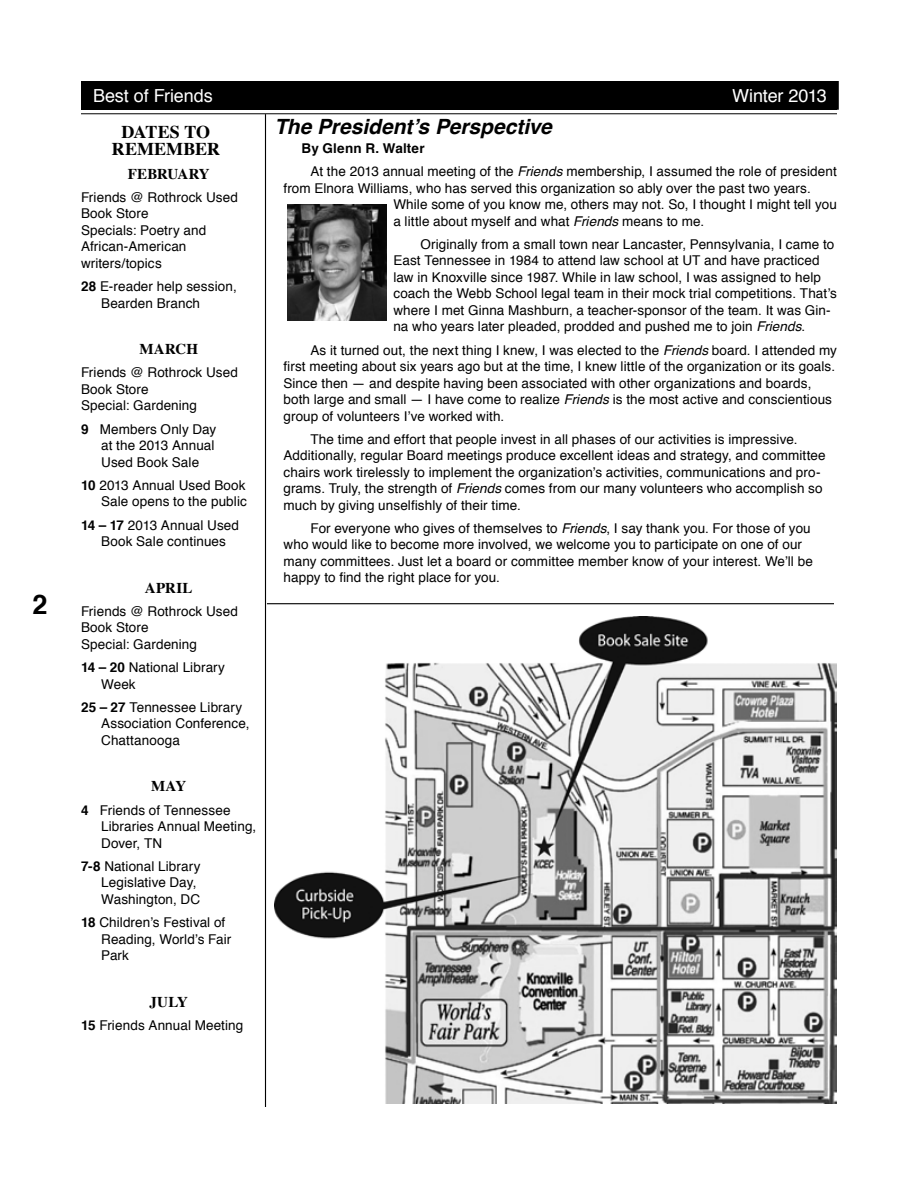
<style>
.page{position:relative;width:918px;height:1188px;background:#fff}
.page>*{position:absolute;margin:0;border:0;box-sizing:border-box;transform-origin:0 0}
.t1{font:700 27px "Helvetica";color:#000}
.t2{font:italic 700 21px "Helvetica";letter-spacing:-.005em;color:#000}
.t3{font:18px "Helvetica";letter-spacing:-.005em;color:#fff}
.t4{font:700 18px "Times";color:#000}
.t5{font:700 15px "Times";letter-spacing:.02em;color:#000}
.t6{font:13.5px/16.5px "Helvetica";letter-spacing:.01em;color:#000}
.s1{font-weight:700}
.s2{font-style:italic}
</style>
<div class="page">
<div style="left:81px;top:81px;width:756px;height:29px;background:#000"></div>
<hr style="left:81px;top:113px;width:756px;height:1px;background:#000">
<img style="left:287px;top:204px;width:100px;height:116px">
<img style="left:274px;top:617px;width:563px;height:486px">
<hr style="left:265px;top:114px;width:1px;height:993px;background:#000">
<hr style="left:267px;top:603px;width:567px;height:1px;background:#000">
<h1 class="t1" style="left:32px;top:583px;width:17px">2</h1>
<h3 class="t3" style="left:93px;top:82px;width:121px">Best of Friends</h3>
<h3 class="t3" style="left:732px;top:82px;width:96px">Winter 2013</h3>
<h3 class="t4" style="left:122px;top:115px;width:37px">DATES</h3>
<h3 class="t4" style="left:184px;top:115px;width:14px">TO</h3>
<h3 class="t4" style="left:112px;top:131px;width:15px">REMEMBE</h3>
<h3 class="t4" style="left:207px;top:131px;width:14px">R</h3>
<p class="t5" style="left:128px;top:159px;width:83px">FEBRUARY</p>
<p class="t6" style="left:81px;top:189px;width:159px">Friends @ Rothrock Used<br>Book Store<br>Specials: Poetry and<br>African-American writers/topics</p>
<p class="t6" style="left:101px;top:278px;width:137px;text-indent:-20px"><span class="s1">28</span> E-reader help session,<br>Bearden Branch</p>
<p class="t5" style="left:139px;top:335px;width:57px">MARCH</p>
<p class="t6" style="left:81px;top:365px;width:159px">Friends @ Rothrock Used<br>Book Store<br>Special: Gardening</p>
<p class="t6" style="left:101px;top:421px;width:117px;text-indent:-20px"><span class="s1">9</span> Members Only Day at the 2013 Annual<br>Used Book Sale</p>
<p class="t6" style="left:81px;top:477px;width:167px;text-align:right"><span class="s1">10</span> 2013 Annual Used Book<br>Sale opens to the public</p>
<p class="t6" style="left:81px;top:517px;width:160px;text-align:center"><span class="s1">14 – 17</span> 2013 Annual Used<br>Book Sale continues</p>
<p class="t5" style="left:145px;top:573px;width:49px">APRIL</p>
<p class="t6" style="left:81px;top:603px;width:159px">Friends @ Rothrock Used<br>Book Store<br>Special: Gardening</p>
<p class="t6" style="left:101px;top:659px;width:125px;text-indent:-20px"><span class="s1">14 – 20</span> National Library<br>Week</p>
<p class="t6" style="left:101px;top:699px;width:150px;text-indent:-20px"><span class="s1">25 – 27</span> Tennessee Library<br>Association Conference,<br>Chattanooga</p>
<p class="t5" style="left:151px;top:772px;width:37px">MAY</p>
<p class="t6" style="left:101px;top:802px;width:157px;text-indent:-20px"><span class="s1">4</span> Friends of Tennessee<br>Libraries Annual Meeting,<br>Dover, TN</p>
<p class="t6" style="left:101px;top:858px;width:101px;text-indent:-20px"><span class="s1">7-8</span> National Library<br>Legislative Day,<br>Washington, DC</p>
<p class="t6" style="left:101px;top:914px;width:132px;text-indent:-20px"><span class="s1">18</span> Children’s Festival of<br>Reading, World’s Fair<br>Park</p>
<p class="t5" style="left:149px;top:987px;width:40px">JULY</p>
<p class="t6" style="left:81px;top:1017px;width:164px"><span class="s1">15</span> Friends Annual Meeting</p>
<h2 class="t2" style="left:274px;top:109px;width:279px">The President’s Perspective</h2>
<p class="t6" style="left:311px;top:137px;width:528px;line-height:23.2px;text-indent:-9px"><span class="s1">By Glenn R. Walter<br></span>At the 2013 annual meeting of the <span class="s2">Friends</span> membership, I assumed the role of president</p>
<p class="t6" style="left:393px;top:180px;width:445px;text-indent:-110px">from Elnora Williams, who has served this organization so ably over the past two years.<br>While some of you know me, others may not. So, I thought I might tell you a little about myself and what <span class="s2">Friends</span> means to me.</p>
<p class="t6" style="left:393px;top:236px;width:445px;text-indent:27px">Originally from a small town near Lancaster, Pennsylvania, I came to East Tennessee in 1984 to attend law school at UT and have practiced law in Knoxville since 1987. While in law school, I was assigned to help coach the Webb School legal team in their mock trial competitions. That’s where I met Ginna Mashburn, a teacher-sponsor of the team. It was Gin&shy;na who years later pleaded, prodded and pushed me to join <span class="s2">Friends</span>.</p>
<p class="t6" style="left:284px;top:342px;width:555px;text-indent:27px">As it turned out, the next thing I knew, I was elected to the <span class="s2">Friends</span> board. I attended my first meeting about six years ago but at the time, I knew little of the organization or its goals.<br>Since then ― and despite having been associated with other organizations and boards, both large and small ― I have come to realize <span class="s2">Friends</span> is the most active and conscientious group of volunteers I’ve worked with.</p>
<p class="t6" style="left:284px;top:431px;width:544px;text-indent:27px">The time and effort that people invest in all phases of our activities is impressive.<br>Additionally, regular Board meetings produce excellent ideas and strategy, and committee chairs work tirelessly to implement the organization’s activities, communications and pro&shy;grams. Truly, the strength of <span class="s2">Friends</span> comes from our many volunteers who accomplish so much by giving unselfishly of their time.</p>
<p class="t6" style="left:284px;top:520px;width:531px;text-indent:27px">For everyone who gives of themselves to <span class="s2">Friends</span>, I say thank you. For those of you who would like to become more involved, we welcome you to participate on one of our many committees. Just let a board or committee member know of your interest. We’ll be happy to find the right place for you.</p>
</div>
